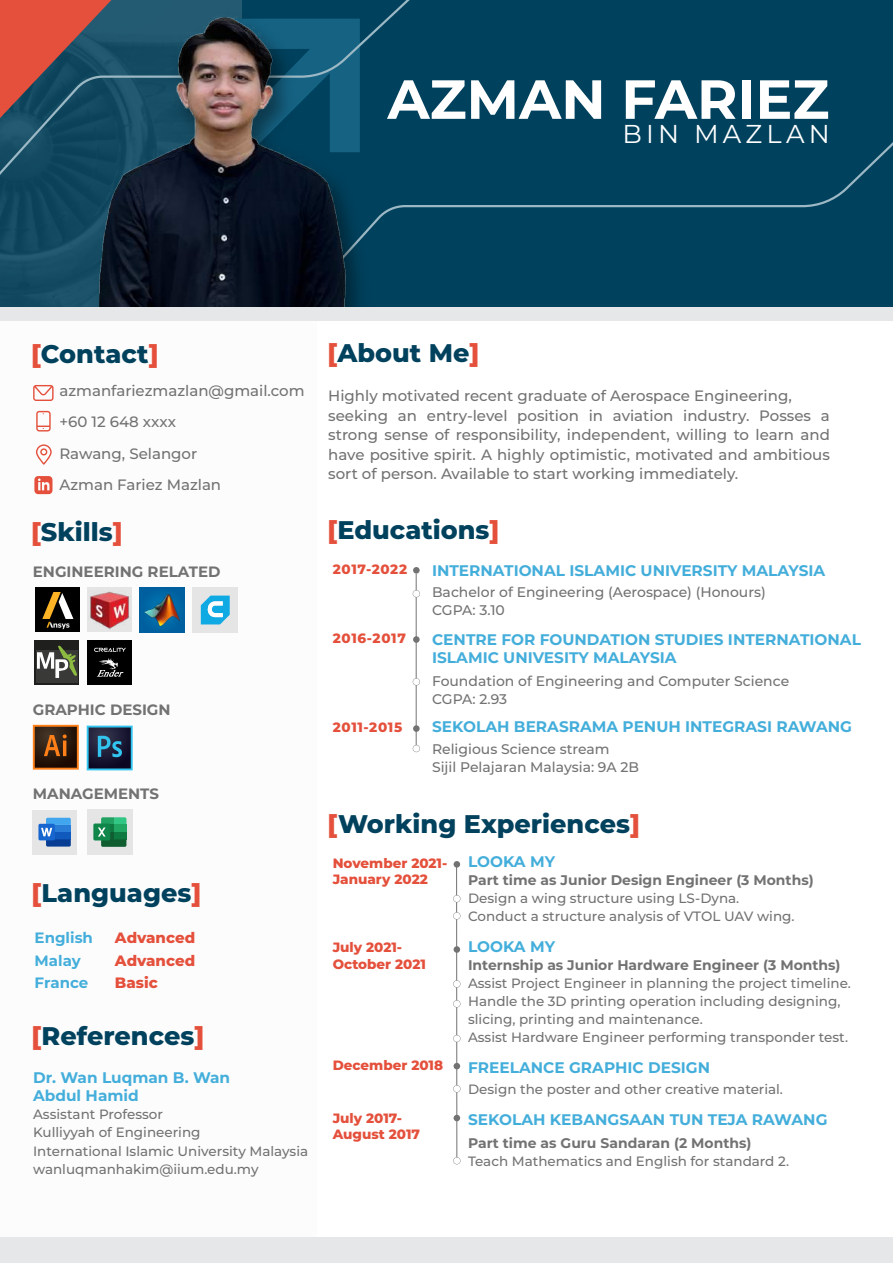
<style>
.page{position:relative;width:893px;height:1263px;background:#fff}
.page>*{position:absolute;margin:0;border:0;box-sizing:border-box;transform-origin:0 0}
.t1{font:700 55.05px "Montserrat";color:#fff}
.t2{font:25.8px "Montserrat";letter-spacing:.16em;color:#fff}
.t3{font:800 25.5px "Montserrat";color:#00415d}
.t4{font:700 15.3px/18.5px "Montserrat";color:#44aedb}
.t5{font:500 15px/19.5px "Montserrat";color:#727272}
.t6{font:700 15px "Montserrat";color:#727272}
.t7{font:800 15px "Montserrat";color:#e4503b}
.t8{font:700 15px "Montserrat";color:#44aedb}
.t9{font:500 13.95px/18.1px "Montserrat";color:#727272}
.t10{font:700 13.95px "Montserrat";color:#727272}
.t11{font:500 13.5px/18.1px "Montserrat";color:#727272}
.t12{font:800 13.5px/16.2px "Montserrat";color:#e4503b}
.t13{font:800 13.5px "Montserrat";letter-spacing:.05em;color:#e4503b}
.s1{color:#e4503b}
</style>
<div class="page">
<div style="left:0;top:0;width:893px;height:307px;background:#00415d"></div>
<img style="left:0;top:209px;width:84px;height:98px">
<svg style="left:375px;top:142px;width:518px;height:82px"></svg>
<svg style="left:0;top:0;width:439px;height:209px"></svg>
<img style="left:84px;top:4px;width:291px;height:303px">
<img style="left:94px;top:9px;width:257px;height:298px">
<div style="left:0;top:308px;width:893px;height:13px;background:#e6e7e8"></div>
<div style="left:0;top:1237px;width:893px;height:26px;background:#e6e7e8"></div>
<svg style="left:33px;top:385px;width:21px;height:16px"></svg>
<svg style="left:36px;top:411px;width:15px;height:20px"></svg>
<svg style="left:36px;top:444px;width:16px;height:21px"></svg>
<svg style="left:34px;top:476px;width:18px;height:18px"></svg>
<svg style="left:0;top:0;width:111px;height:118px"></svg>
<svg style="left:33px;top:725px;width:46px;height:45px;background:#643714"></svg>
<svg style="left:87px;top:726px;width:46px;height:44px;background:#224765"></svg>
<div style="left:35px;top:587px;width:45px;height:45px;background:#000"></div>
<svg style="left:42px;top:592px;width:31px;height:27px"></svg>
<img style="left:46px;top:621px;width:24px;height:8px">
<div style="left:87px;top:587px;width:45px;height:45px;background:#e5e5e5"></div>
<img style="left:90px;top:591px;width:39px;height:38px">
<div style="left:140px;top:587px;width:44px;height:45px;background:#0060a0"></div>
<img style="left:144px;top:594px;width:36px;height:32px">
<div style="left:32px;top:810px;width:45px;height:44px;background:#e5e5e5"></div>
<div style="left:38px;top:824px;width:17px;height:16px;background:#1766cf;border-radius:2px"></div>
<svg style="left:41px;top:818px;width:30px;height:28px"></svg>
<div style="left:87px;top:809px;width:46px;height:46px;background:#e5e5e5"></div>
<div style="left:93px;top:823px;width:17px;height:17px;background:#10864a;border-radius:2px"></div>
<svg style="left:98px;top:817px;width:28px;height:30px"></svg>
<div style="left:193px;top:587px;width:45px;height:46px;background:#e5e5e5"></div>
<svg style="left:201px;top:596px;width:29px;height:28px"></svg>
<hr style="left:416px;top:573px;width:1px;height:173px;background:#727272">
<div style="left:413px;top:567px;width:7px;height:7px;background:#727272;border-radius:50%"></div>
<div style="left:413px;top:636px;width:7px;height:7px;background:#727272;border-radius:50%"></div>
<svg style="left:413px;top:590px;width:7px;height:7px"></svg>
<svg style="left:413px;top:678px;width:7px;height:7px"></svg>
<svg style="left:413px;top:745px;width:7px;height:7px"></svg>
<div style="left:413px;top:725px;width:7px;height:7px;background:#727272;border-radius:50%"></div>
<hr style="left:456px;top:864px;width:1px;height:300px;background:#727272">
<svg style="left:454px;top:861px;width:6px;height:6px"></svg>
<div style="left:454px;top:946px;width:6px;height:7px;background:#727272;border-radius:50%"></div>
<svg style="left:454px;top:1063px;width:6px;height:6px"></svg>
<svg style="left:454px;top:1115px;width:6px;height:6px"></svg>
<div style="left:34px;top:640px;width:45px;height:45px;background:#1f1f1d"></div>
<div style="left:36px;top:650px;width:42px;height:33px;background:#393937"></div>
<svg style="left:37px;top:645px;width:40px;height:33px"></svg>
<svg style="left:453px;top:895px;width:7px;height:7px"></svg>
<svg style="left:453px;top:912px;width:7px;height:7px"></svg>
<svg style="left:453px;top:980px;width:7px;height:7px"></svg>
<svg style="left:453px;top:1000px;width:7px;height:7px"></svg>
<svg style="left:453px;top:1035px;width:7px;height:7px"></svg>
<svg style="left:453px;top:1085px;width:7px;height:7px"></svg>
<svg style="left:453px;top:1157px;width:7px;height:7px"></svg>
<div style="left:88px;top:640px;width:44px;height:45px;background:#000"></div>
<svg style="left:94px;top:648px;width:32px;height:4px"></svg>
<svg style="left:97px;top:658px;width:26px;height:19px"></svg>
<h1 class="t1" style="left:387px;top:60px;width:443px">AZMAN FARIEZ</h1>
<h2 class="t2" style="left:622px;top:116px;width:209px">BIN MAZLAN</h2>
<h3 class="t3" style="left:31px;top:335px;width:129px"><span class="s1">[</span>Contact<span class="s1">]</span></h3>
<p class="t5" style="left:59px;top:375px;width:247px;line-height:30.6px">azmanfariezmazlan@gmail.com +60 12 648 xxxx</p>
<p class="t5" style="left:59px;top:438px;width:163px;line-height:31.2px">Rawang, Selangor<br>Azman Fariez Mazlan</p>
<h3 class="t3" style="left:31px;top:513px;width:93px"><span class="s1">[</span>Skills<span class="s1">]</span></h3>
<h3 class="t3" style="left:328px;top:334px;width:153px"><span class="s1">[</span>About Me<span class="s1">]</span></h3>
<p class="t5" style="left:328px;top:386px;width:503px">Highly motivated recent graduate of Aerospace Engineering, seeking an entry-level position in aviation industry. Posses a strong sense of responsibility, independent, willing to learn and have positive spirit. A highly optimistic, motivated and ambitious sort of person. Available to start working immediately.</p>
<h3 class="t3" style="left:327px;top:512px;width:173px"><span class="s1">[</span>Educations<span class="s1">]</span></h3>
<p class="t13" style="left:333px;top:559px;width:76px">2017-2022</p>
<p class="t6" style="left:33px;top:561px;width:189px">ENGINEERING RELATED</p>
<p class="t4" style="left:432px;top:561px;width:395px">INTERNATIONAL ISLAMIC UNIVERSITY MALAYSIA</p>
<p class="t6" style="left:33px;top:698px;width:139px">GRAPHIC DESIGN</p>
<p class="t6" style="left:33px;top:783px;width:128px">MANAGEMENTS</p>
<h3 class="t3" style="left:32px;top:874px;width:171px"><span class="s1">[</span>Languages<span class="s1">]</span></h3>
<p class="t8" style="left:35px;top:927px;width:60px">English</p>
<p class="t7" style="left:115px;top:927px;width:82px">Advanced</p>
<p class="t8" style="left:35px;top:949px;width:48px">Malay</p>
<p class="t7" style="left:115px;top:949px;width:82px">Advanced</p>
<p class="t8" style="left:35px;top:971px;width:55px">France</p>
<p class="t7" style="left:115px;top:971px;width:44px">Basic</p>
<h3 class="t3" style="left:32px;top:1017px;width:174px"><span class="s1">[</span>References<span class="s1">]</span></h3>
<p class="t4" style="left:33px;top:1067px;width:199px">Dr. Wan Luqman B. Wan<br>Abdul Hamid</p>
<p class="t11" style="left:33px;top:1105px;width:277px">Assistant Professor<br>Kulliyyah of Engineering<br>International Islamic University Malaysia wanluqmanhakim@iium.edu.my</p>
<p class="t13" style="left:333px;top:629px;width:75px">2016-2017</p>
<p class="t13" style="left:333px;top:718px;width:71px">2011-2015</p>
<p class="t9" style="left:432px;top:582px;width:335px">Bachelor of Engineering (Aerospace) (Honours)<br>CGPA: 3.10</p>
<p class="t4" style="left:432px;top:629px;width:430px">CENTRE FOR FOUNDATION STUDIES INTERNATIONAL<br>ISLAMIC UNIVESITY MALAYSIA</p>
<p class="t9" style="left:432px;top:671px;width:359px">Foundation of Engineering and Computer Science<br>CGPA: 2.93</p>
<p class="t4" style="left:432px;top:717px;width:422px">SEKOLAH BERASRAMA PENUH INTEGRASI RAWANG</p>
<p class="t9" style="left:432px;top:739px;width:208px">Religious Science stream<br>Sijil Pelajaran Malaysia: 9A 2B</p>
<h3 class="t3" style="left:328px;top:805px;width:314px"><span class="s1">[</span>Working Experiences<span class="s1">]</span></h3>
<p class="t12" style="left:333px;top:854px;width:116px">November 2021-<br>January 2022</p>
<p class="t12" style="left:333px;top:939px;width:95px">July 2021-<br>October 2021</p>
<p class="t4" style="left:468px;top:852px;width:88px">LOOKA MY</p>
<p class="t10" style="left:468px;top:870px;width:347px">Part time as Junior Design Engineer (3 Months)</p>
<p class="t11" style="left:468px;top:889px;width:328px">Design a wing structure using LS-Dyna.<br>Conduct a structure analysis of VTOL UAV wing.</p>
<p class="t10" style="left:468px;top:954px;width:374px">Internship as Junior Hardware Engineer (3 Months)</p>
<p class="t11" style="left:468px;top:973px;width:384px">Assist Project Engineer in planning the project timeline.<br>Handle the 3D printing operation including designing, slicing, printing and maintenance.<br>Assist Hardware Engineer performing transponder test.</p>
<p class="t4" style="left:468px;top:937px;width:88px">LOOKA MY</p>
<p class="t12" style="left:333px;top:1057px;width:112px">December 2018</p>
<p class="t12" style="left:333px;top:1109px;width:89px">July 2017-<br>August 2017</p>
<p class="t4" style="left:468px;top:1057px;width:244px">FREELANCE GRAPHIC DESIGN</p>
<p class="t11" style="left:468px;top:1080px;width:316px">Design the poster and other creative material.</p>
<p class="t4" style="left:468px;top:1109px;width:361px">SEKOLAH KEBANGSAAN TUN TEJA RAWANG</p>
<p class="t10" style="left:468px;top:1133px;width:285px">Part time as Guru Sandaran (2 Months)</p>
<p class="t11" style="left:468px;top:1152px;width:323px">Teach Mathematics and English for standard 2.</p>
</div>
